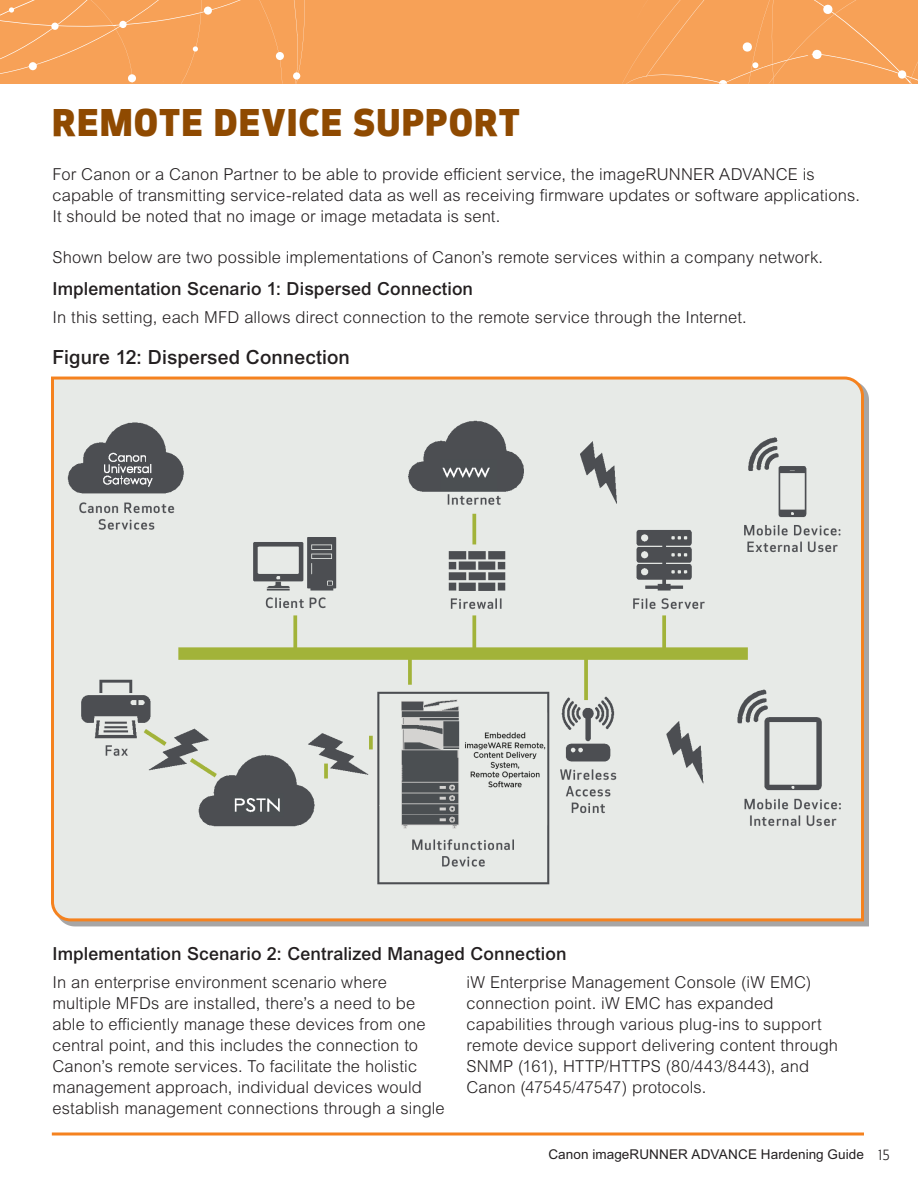
<style>
.page{position:relative;width:918px;height:1188px;background:#fff}
.page>*{position:absolute;margin:0;border:0;box-sizing:border-box;transform-origin:0 0}
.Sub_Heads{font:800 36px "Optic Sans 501";letter-spacing:.05em;color:#8f4a01}
.t1{font:500 19.5px "Arial MT Pro";letter-spacing:.005em;color:#231f20}
.Paragraph_Heads{font:500 18px "Arial MT Pro";letter-spacing:.005em;color:#231f20}
.Body{font:300 16.5px/21px "Arial MT Pro";letter-spacing:.01em;color:#231f20}
.t2{font:13.5px "Arial MT Pro";letter-spacing:.005em;color:#231f20}
.s1{font-family:"Optic Sans 201"}
</style>
<div class="page">
<svg style="left:52px;top:1132px;width:812px;height:4px;background:#f7a156"></svg>
<div style="left:0;top:0;width:918px;height:84px;background:#f7a157"></div>
<svg style="left:622px;top:0;width:296px;height:84px"></svg>
<svg style="left:0;top:0;width:305px;height:84px"></svg>
<svg style="left:51px;top:376px;width:815px;height:547px;background:#d6d7d1"></svg>
<h1 class="Sub_Heads" style="left:52px;top:102px;width:469px">REMOTE DEVICE SUPPORT</h1>
<p class="Body" style="left:52px;top:164px;width:809px">For Canon or a Canon Partner to be able to provide efficient service, the imageRUNNER ADVANCE is capable of transmitting service-related data as well as receiving firmware updates or software applications.<br>It should be noted that no image or image metadata is sent.</p>
<p class="Body" style="left:52px;top:247px;width:772px">Shown below are two possible implementations of Canon’s remote services within a company network.</p>
<h2 class="Paragraph_Heads" style="left:52px;top:278px;width:422px">Implementation Scenario 1: Dispersed Connection</h2>
<p class="Body" style="left:52px;top:307px;width:696px">In this setting, each MFD allows direct connection to the remote service through the Internet.</p>
<p class="t1" style="left:52px;top:345px;width:299px">Figure 12: Dispersed Connection</p>
<h2 class="Paragraph_Heads" style="left:52px;top:943px;width:516px">Implementation Scenario 2: Centralized Managed Connection</h2>
<p class="Body" style="left:52px;top:972px;width:394px">In an enterprise environment scenario where multiple MFDs are installed, there’s a need to be able to efficiently manage these devices from one central point, and this includes the connection to Canon’s remote services. To facilitate the holistic management approach, individual devices would establish management connections through a single</p>
<p class="Body" style="left:466px;top:972px;width:373px">iW Enterprise Management Console (iW EMC) connection point. iW EMC has expanded capabilities through various plug-ins to support remote device support delivering content through SNMP (161), HTTP/HTTPS (80/443/8443), and Canon (47545/47547) protocols.</p>
<p class="t2" style="left:548px;top:1147px;width:343px">Canon imageRUNNER ADVANCE Hardening Guide <span class="s1">15</span></p>
</div>
